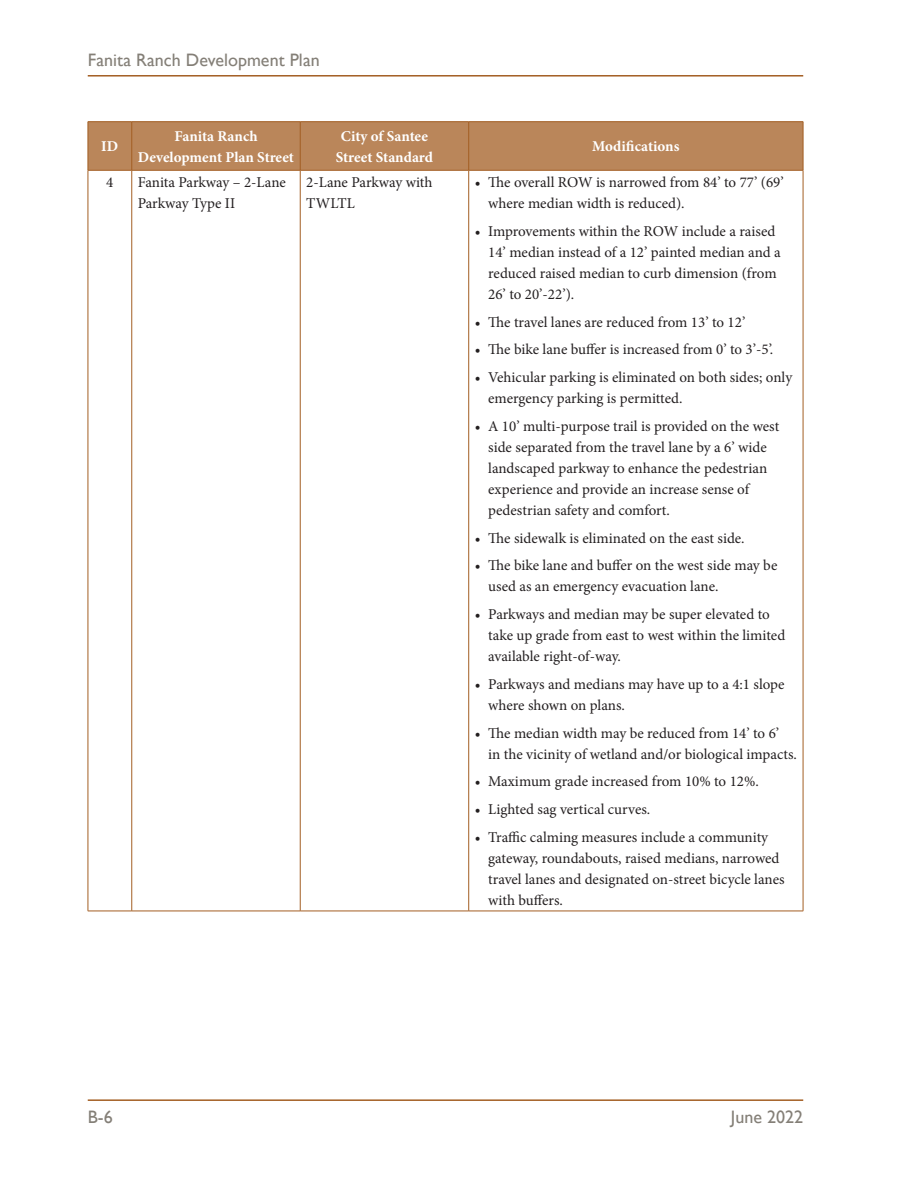
<style>
.page{position:relative;width:918px;height:1188px;background:#fff}
.page>*{position:absolute;margin:0;border:0;box-sizing:border-box;transform-origin:0 0}
.t1{font:18px "Gill Sans";color:#847f77}
.Table_Body{font:15px/21px "Minion Pro";color:#231f20}
.Header_1{font:700 15px "Minion Pro";letter-spacing:-.005em;color:#fff}
</style>
<div class="page">
<hr style="left:88px;top:1099px;width:715px;height:2px;background:#a35e23">
<hr style="left:88px;top:75px;width:715px;height:2px;background:#a35e23">
<div style="left:89px;top:122px;width:714px;height:48px;background:#ba865a"></div>
<hr style="left:88px;top:121px;width:44px;height:1px;background:#a35e23">
<hr style="left:88px;top:122px;width:1px;height:48px;background:#a35e23">
<hr style="left:132px;top:121px;width:168px;height:1px;background:#a35e23">
<hr style="left:132px;top:122px;width:1px;height:48px;background:#a35e23">
<hr style="left:300px;top:121px;width:169px;height:1px;background:#a35e23">
<hr style="left:300px;top:122px;width:1px;height:48px;background:#a35e23">
<hr style="left:469px;top:121px;width:334px;height:1px;background:#a35e23">
<hr style="left:468px;top:122px;width:1px;height:48px;background:#a35e23">
<hr style="left:803px;top:122px;width:1px;height:48px;background:#a35e23">
<hr style="left:88px;top:170px;width:44px;height:1px;background:#a35e23">
<hr style="left:88px;top:170px;width:1px;height:741px;background:#a35e23">
<hr style="left:132px;top:170px;width:168px;height:1px;background:#a35e23">
<hr style="left:132px;top:170px;width:1px;height:741px;background:#a35e23">
<hr style="left:300px;top:170px;width:169px;height:1px;background:#a35e23">
<hr style="left:300px;top:170px;width:1px;height:741px;background:#a35e23">
<hr style="left:469px;top:170px;width:334px;height:1px;background:#a35e23">
<hr style="left:468px;top:170px;width:1px;height:741px;background:#a35e23">
<hr style="left:803px;top:170px;width:1px;height:741px;background:#a35e23">
<hr style="left:88px;top:911px;width:44px;height:1px;background:#a35e23">
<hr style="left:132px;top:911px;width:168px;height:1px;background:#a35e23">
<hr style="left:300px;top:911px;width:169px;height:1px;background:#a35e23">
<hr style="left:469px;top:911px;width:334px;height:1px;background:#a35e23">
<p class="t1" style="left:88px;top:50px;width:234px">Fanita Ranch Development Plan</p>
<p class="Header_1" style="left:101px;top:136px;width:19px">ID</p>
<p class="Header_1" style="left:174px;top:126px;width:85px">Fanita Ranch</p>
<p class="Header_1" style="left:138px;top:147px;width:158px">Development Plan Street</p>
<p class="Header_1" style="left:341px;top:126px;width:88px">City of Santee</p>
<p class="Header_1" style="left:336px;top:147px;width:99px">Street Standard</p>
<p class="Header_1" style="left:592px;top:136px;width:89px">Modifications</p>
<p class="Table_Body" style="left:106px;top:172px;width:9px">4</p>
<p class="Table_Body" style="left:138px;top:172px;width:150px">Fanita Parkway – 2-Lane<br>Parkway Type II</p>
<p class="Table_Body" style="left:306px;top:172px;width:128px">2-Lane Parkway with<br>TWLTL</p>
<p class="Table_Body" style="left:488px;top:172px;width:297px;text-indent:-14px">• The overall ROW is narrowed from 84’ to 77’ (69’ where median width is reduced).</p>
<p class="Table_Body" style="left:488px;top:221px;width:294px;text-indent:-14px">• Improvements within the ROW include a raised 14’ median instead of a 12’ painted median and a reduced raised median to curb dimension (from 26’ to 20’-22’).</p>
<p class="Table_Body" style="left:475px;top:311px;width:272px">• The travel lanes are reduced from 13’ to 12’</p>
<p class="Table_Body" style="left:475px;top:339px;width:300px">• The bike lane buffer is increased from 0’ to 3’-5’.</p>
<p class="Table_Body" style="left:488px;top:367px;width:306px;text-indent:-14px">• Vehicular parking is eliminated on both sides; only emergency parking is permitted.</p>
<p class="Table_Body" style="left:488px;top:416px;width:293px;text-indent:-14px">• A 10’ multi-purpose trail is provided on the west side separated from the travel lane by a 6’ wide landscaped parkway to enhance the pedestrian experience and provide an increase sense of pedestrian safety and comfort.</p>
<p class="Table_Body" style="left:475px;top:527px;width:271px">• The sidewalk is eliminated on the east side.</p>
<p class="Table_Body" style="left:488px;top:555px;width:291px;text-indent:-14px">• The bike lane and buffer on the west side may be used as an emergency evacuation lane.</p>
<p class="Table_Body" style="left:488px;top:604px;width:299px;text-indent:-14px">• Parkways and median may be super elevated to take up grade from east to west within the limited available right-of-way.</p>
<p class="Table_Body" style="left:488px;top:674px;width:298px;text-indent:-14px">• Parkways and medians may have up to a 4:1 slope where shown on plans.</p>
<p class="Table_Body" style="left:488px;top:722px;width:310px;text-indent:-14px">• The median width may be reduced from 14’ to 6’<br>in the vicinity of wetland and/or biological impacts.</p>
<p class="Table_Body" style="left:475px;top:771px;width:286px">• Maximum grade increased from 10% to 12%.</p>
<p class="Table_Body" style="left:475px;top:799px;width:177px">• Lighted sag vertical curves.</p>
<p class="Table_Body" style="left:488px;top:827px;width:298px;text-indent:-14px">• Traffic calming measures include a community gateway, roundabouts, raised medians, narrowed travel lanes and designated on-street bicycle lanes with buffers.</p>
<p class="t1" style="left:88px;top:1106px;width:26px">B-6</p>
<p class="t1" style="left:731px;top:1106px;width:74px">June 2022</p>
</div>
